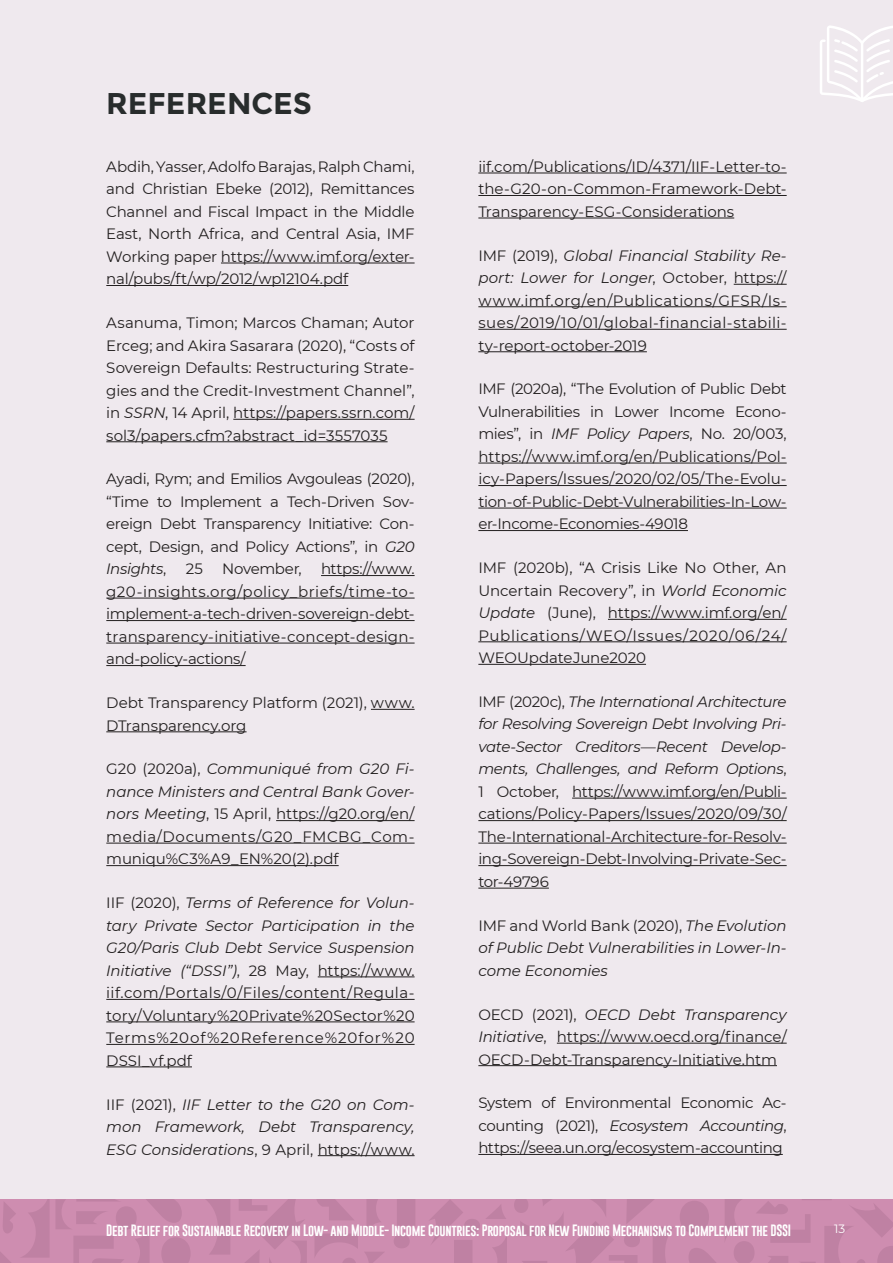
<style>
.page{position:relative;width:893px;height:1263px;background:#efe9ee}
.page>*{position:absolute;margin:0;border:0;box-sizing:border-box;transform-origin:0 0}
.t1{font:700 30px "Montserrat";color:#282c2c}
.t2{font:15px/22.5px "Montserrat";letter-spacing:-.005em;color:#221f1f;text-align:justify}
.t3{font:italic 15px/22.5px "Montserrat";letter-spacing:-.005em;color:#221f1f;text-align:justify}
.t4{font:15px "Montserrat";letter-spacing:-.025em;color:#221f1f}
.t5{font:12px "Gobold";letter-spacing:-.025em;color:#fff}
.t6{font:12px "Montserrat";color:#fff}
.s1{font-style:italic}
.s2{font-style:normal}
</style>
<div class="page">
<svg style="left:820px;top:25px;width:73px;height:77px"></svg>
<hr style="left:221px;top:263px;width:194px;height:1px;background:#221f1f">
<hr style="left:106px;top:285px;width:242px;height:1px;background:#221f1f">
<hr style="left:233px;top:419px;width:182px;height:1px;background:#221f1f">
<hr style="left:106px;top:441px;width:282px;height:1px;background:#221f1f">
<hr style="left:321px;top:575px;width:94px;height:1px;background:#221f1f">
<hr style="left:106px;top:598px;width:309px;height:1px;background:#221f1f">
<hr style="left:106px;top:620px;width:309px;height:1px;background:#221f1f">
<hr style="left:106px;top:643px;width:309px;height:1px;background:#221f1f">
<hr style="left:106px;top:665px;width:140px;height:1px;background:#221f1f">
<hr style="left:371px;top:709px;width:44px;height:1px;background:#221f1f">
<hr style="left:106px;top:731px;width:141px;height:1px;background:#221f1f">
<hr style="left:276px;top:820px;width:139px;height:1px;background:#221f1f">
<hr style="left:106px;top:843px;width:309px;height:1px;background:#221f1f">
<hr style="left:106px;top:865px;width:233px;height:1px;background:#221f1f">
<hr style="left:318px;top:976px;width:97px;height:1px;background:#221f1f">
<hr style="left:106px;top:999px;width:309px;height:1px;background:#221f1f">
<hr style="left:106px;top:1021px;width:309px;height:1px;background:#221f1f">
<hr style="left:106px;top:1044px;width:309px;height:1px;background:#221f1f">
<hr style="left:106px;top:1066px;width:86px;height:1px;background:#221f1f">
<hr style="left:318px;top:1155px;width:97px;height:1px;background:#221f1f">
<hr style="left:478px;top:173px;width:309px;height:1px;background:#221f1f">
<hr style="left:478px;top:195px;width:309px;height:1px;background:#221f1f">
<hr style="left:478px;top:218px;width:256px;height:1px;background:#221f1f">
<hr style="left:734px;top:284px;width:53px;height:1px;background:#221f1f">
<hr style="left:478px;top:306px;width:309px;height:1px;background:#221f1f">
<hr style="left:478px;top:329px;width:309px;height:1px;background:#221f1f">
<hr style="left:478px;top:351px;width:169px;height:1px;background:#221f1f">
<hr style="left:478px;top:463px;width:309px;height:1px;background:#221f1f">
<hr style="left:478px;top:485px;width:309px;height:1px;background:#221f1f">
<hr style="left:478px;top:508px;width:309px;height:1px;background:#221f1f">
<hr style="left:478px;top:530px;width:210px;height:1px;background:#221f1f">
<hr style="left:608px;top:619px;width:179px;height:1px;background:#221f1f">
<hr style="left:478px;top:641px;width:309px;height:1px;background:#221f1f">
<hr style="left:478px;top:664px;width:168px;height:1px;background:#221f1f">
<hr style="left:572px;top:798px;width:215px;height:1px;background:#221f1f">
<hr style="left:478px;top:820px;width:309px;height:1px;background:#221f1f">
<hr style="left:478px;top:843px;width:309px;height:1px;background:#221f1f">
<hr style="left:478px;top:865px;width:309px;height:1px;background:#221f1f">
<hr style="left:478px;top:888px;width:71px;height:1px;background:#221f1f">
<hr style="left:557px;top:1043px;width:230px;height:1px;background:#221f1f">
<hr style="left:478px;top:1065px;width:299px;height:1px;background:#221f1f">
<hr style="left:478px;top:1154px;width:305px;height:1px;background:#221f1f">
<div style="left:0;top:1199px;width:893px;height:64px;background:#ce8db0"></div>
<svg style="left:514px;top:1199px;width:379px;height:64px"></svg>
<svg style="left:430px;top:1200px;width:77px;height:63px"></svg>
<svg style="left:0;top:1199px;width:415px;height:64px"></svg>
<h1 class="t1" style="left:106px;top:91px;width:207px">REFERENCES</h1>
<p class="t2" style="left:106px;top:156px;width:310px">Abdih, Yasser, Adolfo Barajas, Ralph Chami, and Christian Ebeke (2012), Remittances Channel and Fiscal Impact in the Middle East, North Africa, and Central Asia, IMF Working paper https://www.imf.org/exter&shy;nal/pubs/ft/wp/2012/wp12104.pdf</p>
<p class="t2" style="left:106px;top:312px;width:310px">Asanuma, Timon; Marcos Chaman; Autor Erceg; and Akira Sasarara (2020), “Costs of Sovereign Defaults: Restructuring Strate&shy;gies and the Credit-Investment Channel”, in <span class="s1">SSRN</span>, 14 April, https://papers.ssrn.com/ sol3/papers.cfm?abstract_id=3557035</p>
<p class="t2" style="left:106px;top:468px;width:310px">Ayadi, Rym; and Emilios Avgouleas (2020), “Time to Implement a Tech-Driven Sov&shy;ereign Debt Transparency Initiative: Con&shy;cept, Design, and Policy Actions”, in <span class="s1">G20<br>Insights</span>,</p>
<p class="t2" style="left:106px;top:558px;width:310px;text-indent:215px">https://www. g20-insights.org/policy_briefs/time-to&shy;implement-a-tech-driven-sovereign-debt&shy;transparency-initiative-concept-design&shy;and-policy-actions/</p>
<p class="t2" style="left:106px;top:692px;width:310px">Debt Transparency Platform (2021), www.<br>DTransparency.org</p>
<p class="t2" style="left:106px;top:758px;width:310px">G20 (2020a), <span class="s1">Communiqué from G20 Fi&shy;nance Ministers and Central Bank Gover&shy;nors Meeting</span>, 15 April, https://g20.org/en/ media/Documents/G20_FMCBG_Com&shy;muniqu%C3%A9_EN%20(2).pdf</p>
<p class="t2" style="left:106px;top:892px;width:310px">IIF (2020), <span class="s1">Terms of Reference for Volun&shy;tary Private Sector Participation in the G20/Paris Club Debt Service Suspension Initiative (“DSSI”)</span>, 28 May, https://www. iif.com/Portals/0/Files/content/Regula&shy;tory/Voluntary%20Private%20Sector%20<br>Terms%20of%20Reference%20for%20<br>DSSI_vf.pdf</p>
<p class="t3" style="left:106px;top:1093px;width:310px"><span class="s2">IIF (2021),</span> IIF Letter to the G20 on Com&shy;mon Framework, Debt Transparency, ESG Considerations<span class="s2">, 9 April, https://www.</span></p>
<p class="t2" style="left:186px;top:558px;width:19px">25</p>
<p class="t4" style="left:222px;top:562px;width:81px">November,</p>
<p class="t2" style="left:478px;top:156px;width:310px">iif.com/Publications/ID/4371/IIF-Letter-to&shy;the-G20-on-Common-Framework-Debt-Transparency-ESG-Considerations</p>
<p class="t2" style="left:478px;top:245px;width:310px">IMF (2019), <span class="s1">Global Financial Stability Re&shy;port: Lower for Longer</span>, October, https:// www.imf.org/en/Publications/GFSR/Is&shy;sues/2019/10/01/global-financial-stabili&shy;ty-report-october-2019</p>
<p class="t2" style="left:478px;top:378px;width:310px">IMF (2020a), “The Evolution of Public Debt Vulnerabilities in Lower Income Econo&shy;mies”, in <span class="s1">IMF Policy Papers</span>, No. 20/003, https://www.imf.org/en/Publications/Pol&shy;icy-Papers/Issues/2020/02/05/The-Evolu&shy;tion-of-Public-Debt-Vulnerabilities-In-Low&shy;er-Income-Economies-49018</p>
<p class="t2" style="left:478px;top:557px;width:310px">IMF (2020b), “A Crisis Like No Other, An Uncertain Recovery”, in <span class="s1">World Economic Update</span> (June), https://www.imf.org/en/ Publications/WEO/Issues/2020/06/24/ WEOUpdateJune2020</p>
<p class="t2" style="left:478px;top:691px;width:310px">IMF (2020c), <span class="s1">The International Architecture for Resolving Sovereign Debt Involving Pri&shy;vate-Sector Creditors—Recent Develop&shy;ments, Challenges, and Reform Options</span>, 1 October, https://www.imf.org/en/Publi&shy;cations/Policy-Papers/Issues/2020/09/30/ The-International-Architecture-for-Resolv&shy;ing-Sovereign-Debt-Involving-Private-Sec&shy;tor-49796</p>
<p class="t3" style="left:478px;top:915px;width:310px"><span class="s2">IMF and World Bank (2020),</span> The Evolution of Public Debt Vulnerabilities in Lower-In&shy;come Economies</p>
<p class="t2" style="left:478px;top:1003px;width:310px">OECD (2021), <span class="s1">OECD Debt Transparency Initiative</span>, https://www.oecd.org/finance/ OECD-Debt-Transparency-Initiative.htm</p>
<p class="t2" style="left:478px;top:1092px;width:310px">System of Environmental Economic Ac&shy;counting (2021), <span class="s1">Ecosystem Accounting</span>, https://seea.un.org/ecosystem-accounting</p>
<p class="t5" style="left:106px;top:1225px;width:686px">Debt Relief for Sustainable Recovery in Low- and Middle- Income Countries: Proposal for New Funding Mechanisms to Complement the DSSI</p>
<p class="t6" style="left:834px;top:1223px;width:13px">13</p>
</div>
